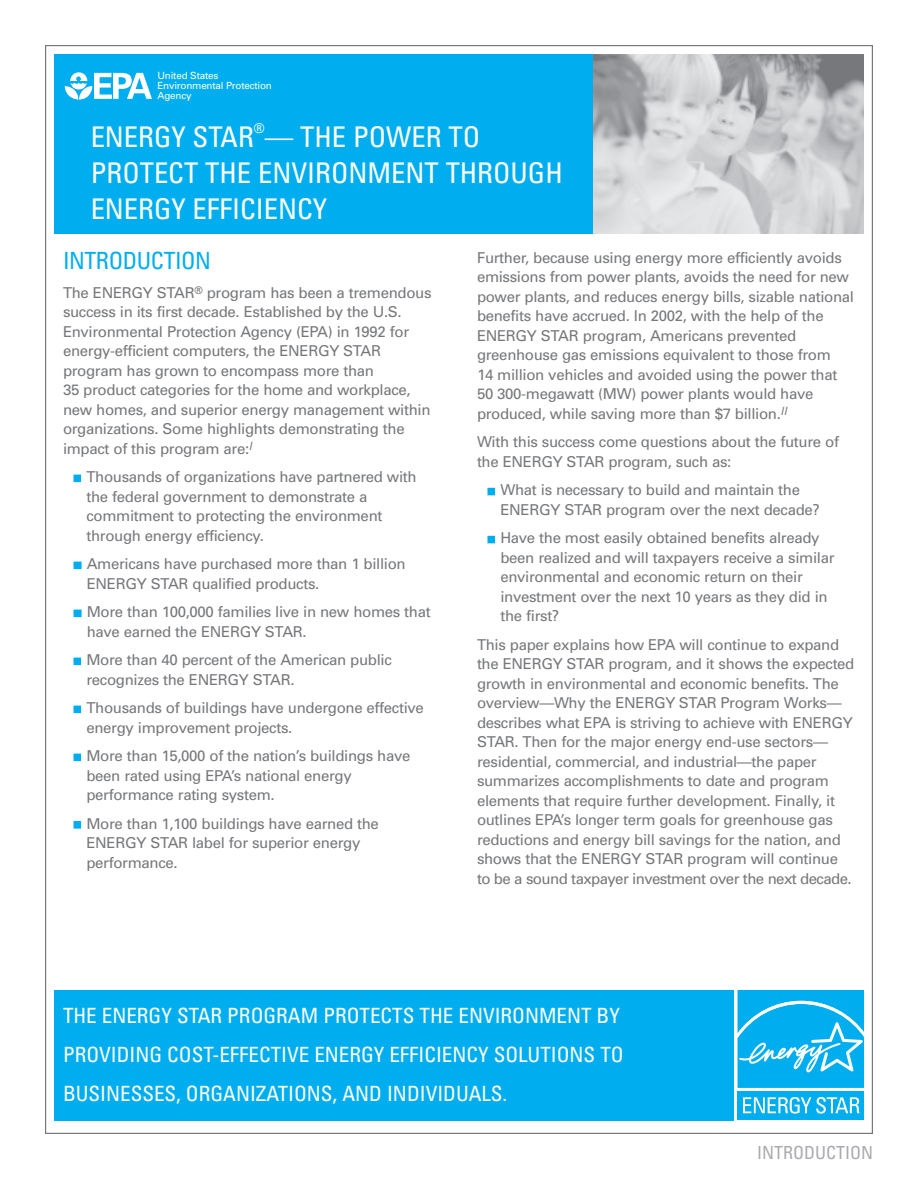
<style>
.page{position:relative;width:918px;height:1188px;background:#fff}
.page>*{position:absolute;margin:0;border:0;box-sizing:border-box;transform-origin:0 0}
.t1{font:condensed 28.5px/36px "Univers";color:#fff}
.t2{font:condensed 23.7px "Univers";letter-spacing:-.02em;color:#00aeef}
.t3{font:condensed 21px/39px "Univers";color:#fff}
.t4{font:condensed 18px "Univers";color:#aaabaf}
.t5{font:15px/19.5px "Univers";letter-spacing:-.02em;color:#76787b}
.t6{font:condensed 13.5px "Univers";color:#fff}
.t7{font:9.9px/10.1px "Univers";letter-spacing:-.02em;color:#fff}
</style>
<div class="page">
<div style="left:54px;top:990px;width:684px;height:130px;background:#00aeef"></div>
<div style="left:734px;top:990px;width:130px;height:130px;background:linear-gradient(to right,#fff,#fff)"></div>
<div style="left:738px;top:1091px;width:126px;height:29px;background:#00aeef"></div>
<svg style="left:738px;top:990px;width:126px;height:98px;background:#21b8f1"></svg>
<svg style="left:743px;top:1097px;width:116px;height:17px"></svg>
<div style="left:54px;top:54px;width:682px;height:180px;background:#00aeef"></div>
<img style="left:594px;top:54px;width:270px;height:180px">
<div style="left:488px;top:536px;width:6px;height:7px;background:#00aeef"></div>
<div style="left:487px;top:536px;width:8px;height:7px;border:1px solid #00aeef"></div>
<div style="left:488px;top:488px;width:6px;height:7px;background:#00aeef"></div>
<div style="left:487px;top:488px;width:8px;height:7px;border:1px solid #00aeef"></div>
<svg style="left:76px;top:823px;width:3px;height:4px"></svg>
<div style="left:74px;top:821px;width:7px;height:8px;border:1px solid #00aeef"></div>
<div style="left:74px;top:754px;width:6px;height:7px;background:#00aeef"></div>
<div style="left:74px;top:754px;width:7px;height:7px;border:1px solid #00aeef"></div>
<div style="left:74px;top:706px;width:6px;height:7px;background:#00aeef"></div>
<div style="left:74px;top:706px;width:7px;height:7px;border:1px solid #00aeef"></div>
<div style="left:74px;top:658px;width:6px;height:7px;background:#00aeef"></div>
<div style="left:74px;top:658px;width:7px;height:7px;border:1px solid #00aeef"></div>
<div style="left:74px;top:610px;width:7px;height:7px;background:#00aeef"></div>
<div style="left:74px;top:610px;width:8px;height:7px;border:1px solid #00aeef"></div>
<div style="left:74px;top:562px;width:7px;height:7px;background:#00aeef"></div>
<div style="left:74px;top:562px;width:8px;height:7px;border:1px solid #00aeef"></div>
<div style="left:74px;top:475px;width:6px;height:7px;background:#00aeef"></div>
<div style="left:74px;top:475px;width:7px;height:7px;border:1px solid #00aeef"></div>
<svg style="left:65px;top:72px;width:87px;height:28px"></svg>
<p class="t7" style="left:157px;top:72px;width:116px">United States<br>Environmental Protection<br>Agency</p>
<p class="t6" style="left:254px;top:123px;width:12px">®</p>
<p class="t1" style="left:91px;top:157px;width:474px">PROTECT THE ENVIRONMENT THROUGH<br>ENERGY EFFICIENCY</p>
<p class="t1" style="left:91px;top:121px;width:391px">ENERGY STAR — THE POWER TO</p>
<p class="t2" style="left:63px;top:252px;width:150px">INTRODUCTION</p>
<p class="t5" style="left:63px;top:284px;width:370px">The ENERGY STAR<sup>®</sup> program has been a tremendous success in its first decade. Established by the U.S.<br>Environmental Protection Agency (EPA) in 1992 for energy-efficient computers, the ENERGY STAR program has grown to encompass more than<br>35 product categories for the home and workplace, new homes, and superior energy management within organizations. Some highlights demonstrating the impact of this program are:<sup>I</sup></p>
<p class="t5" style="left:86px;top:468px;width:332px">Thousands of organizations have partnered with the federal government to demonstrate a commitment to protecting the environment through energy efficiency.</p>
<p class="t5" style="left:87px;top:555px;width:320px">Americans have purchased more than 1 billion<br>ENERGY STAR qualified products.</p>
<p class="t5" style="left:87px;top:603px;width:345px">More than 100,000 families live in new homes that have earned the ENERGY STAR.</p>
<p class="t5" style="left:86px;top:651px;width:307px">More than 40 percent of the American public recognizes the ENERGY STAR.</p>
<p class="t5" style="left:86px;top:699px;width:339px">Thousands of buildings have undergone effective energy improvement projects.</p>
<p class="t5" style="left:86px;top:747px;width:325px">More than 15,000 of the nation’s buildings have been rated using EPA’s national energy performance rating system.</p>
<p class="t5" style="left:86px;top:815px;width:294px">More than 1,100 buildings have earned the<br>ENERGY STAR label for superior energy performance.</p>
<p class="t5" style="left:477px;top:249px;width:379px">Further, because using energy more efficiently avoids emissions from power plants, avoids the need for new power plants, and reduces energy bills, sizable national benefits have accrued. In 2002, with the help of the ENERGY STAR program, Americans prevented greenhouse gas emissions equivalent to those from<br>14 million vehicles and avoided using the power that 50 300-megawatt (MW) power plants would have produced, while saving more than $7 billion.<sup>II</sup></p>
<p class="t5" style="left:477px;top:434px;width:364px">With this success come questions about the future of the ENERGY STAR program, such as:</p>
<p class="t5" style="left:500px;top:482px;width:321px">What is necessary to build and maintain the<br>ENERGY STAR program over the next decade?</p>
<p class="t5" style="left:500px;top:530px;width:336px">Have the most easily obtained benefits already been realized and will taxpayers receive a similar environmental and economic return on their investment over the next 10 years as they did in the first?</p>
<p class="t5" style="left:477px;top:636px;width:379px">This paper explains how EPA will continue to expand the ENERGY STAR program, and it shows the expected growth in environmental and economic benefits. The overview—Why the ENERGY STAR Program Works— describes what EPA is striving to achieve with ENERGY STAR. Then for the major energy end-use sectors— residential, commercial, and industrial—the paper summarizes accomplishments to date and program elements that require further development. Finally, it outlines EPA’s longer term goals for greenhouse gas reductions and energy bill savings for the nation, and shows that the ENERGY STAR program will continue to be a sound taxpayer investment over the next decade.</p>
<p class="t3" style="left:63px;top:998px;width:562px">THE ENERGY STAR PROGRAM PROTECTS THE ENVIRONMENT BY<br>PROVIDING COST-EFFECTIVE ENERGY EFFICIENCY SOLUTIONS TO<br>BUSINESSES, ORGANIZATIONS, AND INDIVIDUALS.</p>
<p class="t4" style="left:757px;top:1146px;width:118px">INTRODUCTION</p>
</div>
